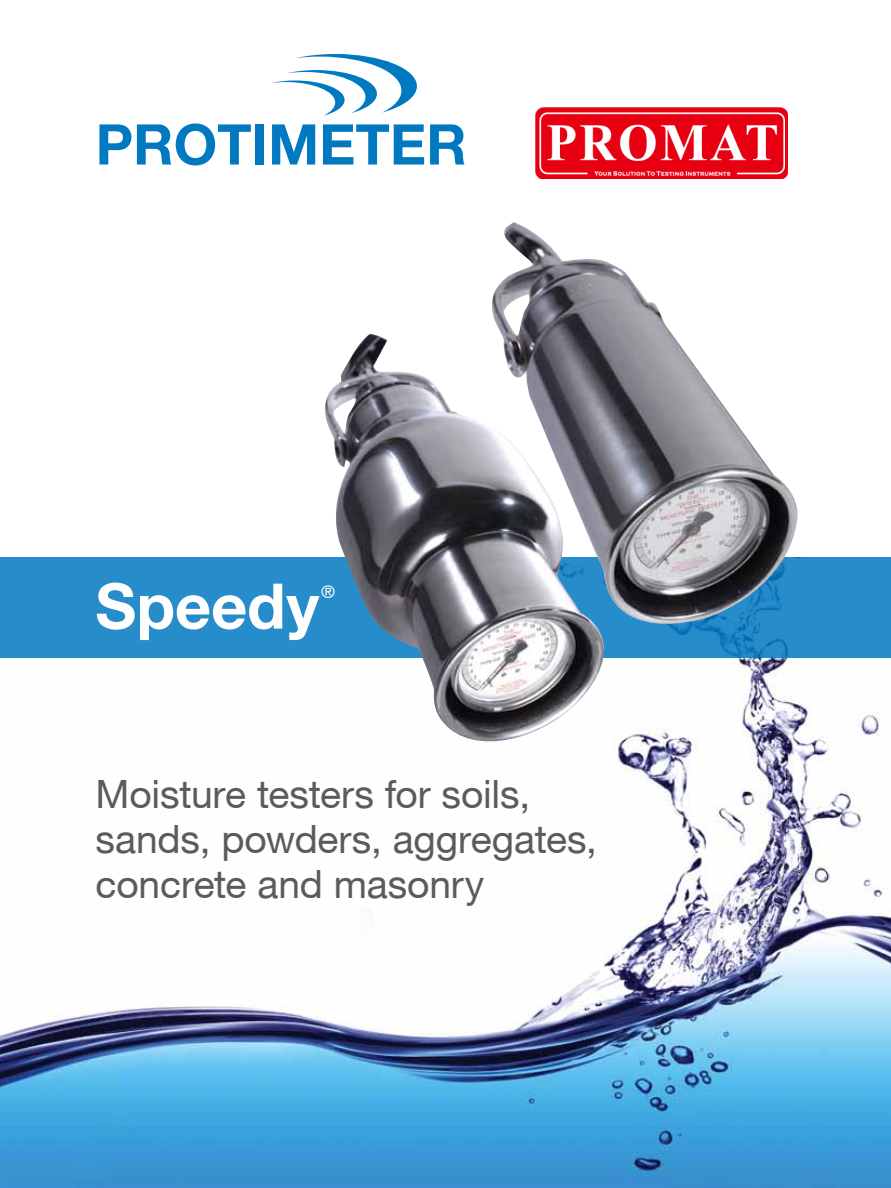
<style>
.page{position:relative;width:891px;height:1188px;background:#fff}
.page>*{position:absolute;margin:0;border:0;box-sizing:border-box;transform-origin:0 0}
.t1{font:700 63px "Helvetica Neue";color:#fff}
.t2{font:700 56.1px "Helvetica Neue LT Std";color:#0079c1}
.t3{font:39px/45px "Helvetica Neue";letter-spacing:-.005em;color:#5a5b5d}
.t4{font:17.55px "Helvetica Neue";color:#fff}
</style>
<div class="page">
<img style="left:0;top:658px;width:891px;height:530px">
<svg style="left:271px;top:54px;width:146px;height:62px"></svg>
<div style="left:0;top:557px;width:891px;height:101px;background:#268dca"></div>
<img style="left:321px;top:334px;width:303px;height:425px">
<img style="left:488px;top:222px;width:313px;height:406px">
<img style="left:536px;top:108px;width:252px;height:70px">
<h2 class="t2" style="left:96px;top:110px;width:373px">PROTIMETER</h2>
<h1 class="t1" style="left:95px;top:567px;width:225px">Speedy</h1>
<p class="t4" style="left:321px;top:581px;width:15px">®</p>
<p class="t3" style="left:96px;top:771px;width:503px">Moisture testers for soils, sands, powders, aggregates, concrete and masonry</p>
</div>
